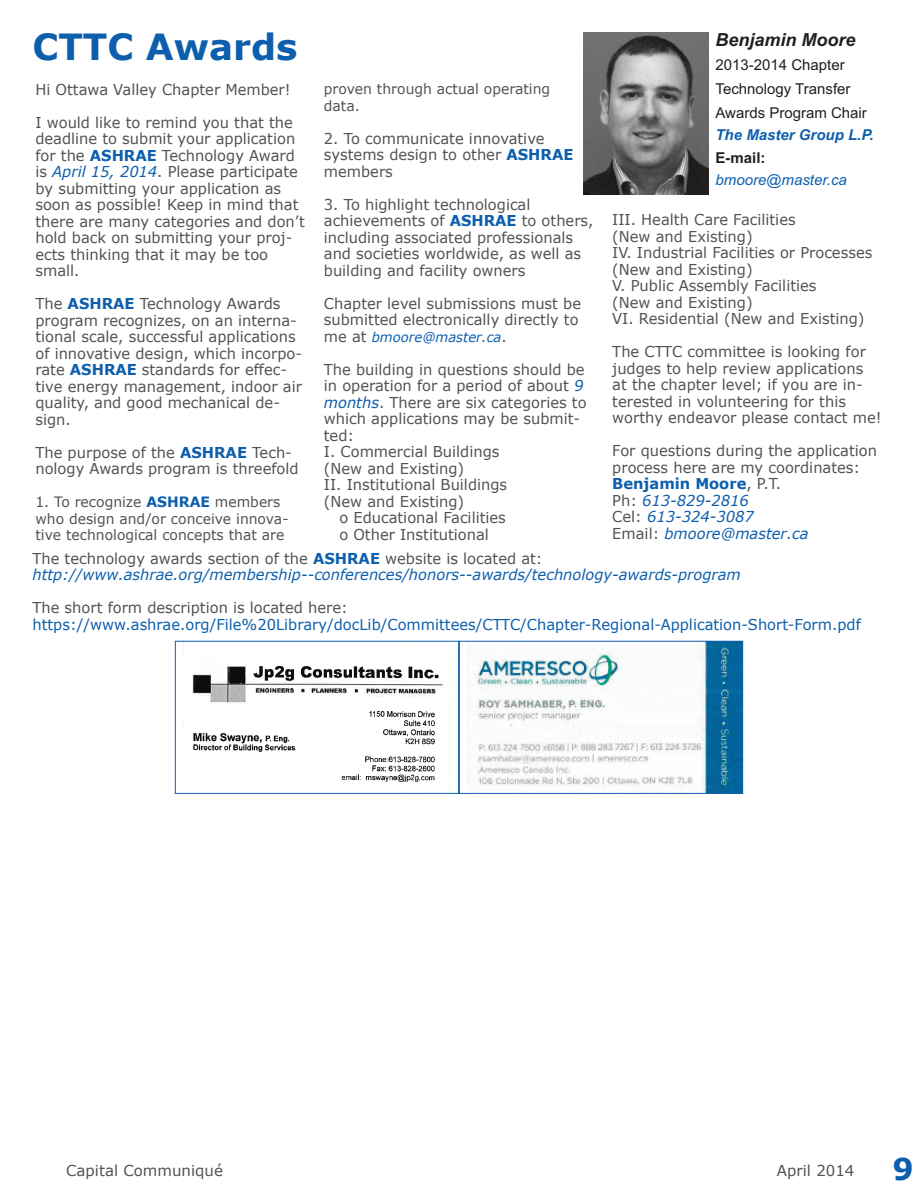
<style>
.page{position:relative;width:918px;height:1188px;background:#fff}
.page>*{position:absolute;margin:0;border:0;box-sizing:border-box;transform-origin:0 0}
.t1{font:700 36px "Verdana";color:#0d5fad}
.t2{font:700 30px "Verdana";color:#0d5fad}
.t3{font:italic 700 18px "Arial";color:#231f20}
.t4{font:15px/16.5px "Verdana";color:#505450}
.t5{font:italic 15px/16.5px "Verdana";color:#0d5fad}
.t6{font:15px "Verdana";color:#0d5fad}
.t7{font:15px/24px "Arial";color:#231f20}
.t8{font:italic 700 15px "Arial";color:#0d5fad}
.t9{font:italic 15px "Arial";color:#0d5fad}
.t10{font:700 15px "Arial";color:#231f20}
.t11{font:14.25px/16.5px "Verdana";color:#505450}
.t12{font:italic 13.5px "Verdana";color:#0d5fad}
.s1{font-weight:700;color:#0d5fad}
.s2{font-style:italic;color:#0d5fad}
.s3{font-style:normal;font-size:15px;color:#505450}
.s4{font-style:normal;color:#505450}
.s5{font-weight:700;font-style:normal}
</style>
<div class="page">
<img style="left:183px;top:643px;width:261px;height:139px">
<div style="left:175px;top:641px;width:284px;height:153px;border:1px solid #0d5fad"></div>
<img style="left:468px;top:643px;width:273px;height:149px">
<div style="left:459px;top:641px;width:284px;height:153px;border:1px solid #0d5fad"></div>
<img style="left:583px;top:32px;width:125px;height:162px">
<h1 class="t1" style="left:32px;top:24px;width:267px">CTTC Awards</h1>
<p class="t4" style="left:35px;top:80px;width:257px">Hi Ottawa Valley Chapter Member!</p>
<p class="t4" style="left:35px;top:113px;width:271px">I would like to remind you that the deadline to submit your application for the <span class="s1">ASHRAE</span> Technology Award is <span class="s2">April 15, 2014</span>. Please participate by submitting your application as soon as possible! Keep in mind that there are many categories and don’t hold back on submitting your proj&shy;ects thinking that it may be too small.</p>
<p class="t4" style="left:35px;top:295px;width:268px">The <span class="s1">ASHRAE</span> Technology Awards program recognizes, on an interna&shy;tional scale, successful applications of innovative design, which incorpo&shy;rate <span class="s1">ASHRAE</span> standards for effec&shy;tive energy management, indoor air quality, and good mechanical de&shy;sign.</p>
<p class="t4" style="left:35px;top:443px;width:265px">The purpose of the <span class="s1">ASHRAE</span> Tech&shy;nology Awards program is threefold</p>
<p class="t11" style="left:35px;top:493px;width:255px">1. To recognize <span class="s1">ASHRAE</span> members who design and/or conceive innova&shy;tive technological concepts that are</p>
<p class="t3" style="left:716px;top:29px;width:142px">Benjamin Moore</p>
<p class="t7" style="left:716px;top:52px;width:153px">2013-2014 Chapter<br>Technology Transfer<br>Awards Program Chair</p>
<p class="t8" style="left:716px;top:126px;width:160px">The Master Group L.P.</p>
<p class="t10" style="left:716px;top:149px;width:52px">E-mail:</p>
<p class="t9" style="left:716px;top:171px;width:133px">bmoore@master.ca</p>
<p class="t11" style="left:324px;top:80px;width:228px">proven through actual operating data.</p>
<p class="t4" style="left:324px;top:129px;width:251px">2. To communicate innovative systems design to other <span class="s1">ASHRAE </span>members</p>
<p class="t4" style="left:324px;top:195px;width:271px">3. To highlight technological achievements of <span class="s1">ASHRAE</span> to others, including associated professionals and societies worldwide, as well as building and facility owners</p>
<p class="t4" style="left:324px;top:294px;width:259px">Chapter level submissions must be submitted electronically directly to</p>
<p class="t12" style="left:324px;top:328px;width:184px"><span class="s3">me at</span> bmoore@master.ca<span class="s3">.</span></p>
<p class="t4" style="left:324px;top:360px;width:262px">The building in questions should be</p>
<p class="t4" style="left:324px;top:377px;width:261px">in operation for a period of about <span class="s2">9</span></p>
<p class="t4" style="left:324px;top:393px;width:264px"><span class="s2">months</span>. There are six categories to</p>
<p class="t4" style="left:324px;top:410px;width:258px">which applications may be submit-</p>
<p class="t4" style="left:324px;top:426px;width:32px">ted:</p>
<p class="t4" style="left:324px;top:443px;width:177px">I. Commercial Buildings</p>
<p class="t4" style="left:324px;top:459px;width:142px">(New and Existing)</p>
<p class="t4" style="left:324px;top:476px;width:185px">II. Institutional Buildings</p>
<p class="t4" style="left:324px;top:492px;width:142px">(New and Existing)</p>
<p class="t4" style="left:339px;top:509px;width:168px">o Educational Facilities</p>
<p class="t4" style="left:339px;top:525px;width:151px">o Other Institutional</p>
<p class="t4" style="left:612px;top:211px;width:262px">III. Health Care Facilities<br>(New and Existing)<br>IV. Industrial Facilities or Processes (New and Existing)<br>V. Public Assembly Facilities<br>(New and Existing)<br>VI. Residential (New and Existing)</p>
<p class="t4" style="left:612px;top:343px;width:271px">The CTTC committee is looking for judges to help review applications at the chapter level; if you are in&shy;terested in volunteering for this worthy endeavor please contact me!</p>
<p class="t4" style="left:612px;top:442px;width:266px">For questions during the application process here are my coordinates:<br><span class="s1">Benjamin Moore</span>, P.T.<br>Ph: <span class="s2">613-829-2816<br></span>Cel: <span class="s2">613-324-3087<br></span>Email: <span class="s2">bmoore@master.ca</span></p>
<p class="t5" style="left:32px;top:549px;width:710px"><span class="s4">The technology awards section of the</span> <span class="s5">ASHRAE</span> <span class="s4">website is located at: </span>http://www.ashrae.org/membership--conferences/honors--awards/technology-awards-program</p>
<p class="t4" style="left:32px;top:599px;width:317px">The short form description is located here:</p>
<p class="t6" style="left:32px;top:615px;width:830px">https://www.ashrae.org/File%20Library/docLib/Committees/CTTC/Chapter-Regional-Application-Short-Form.pdf</p>
<p class="t4" style="left:66px;top:1162px;width:158px">Capital Communiqué</p>
<p class="t4" style="left:777px;top:1162px;width:79px">April 2014</p>
<h2 class="t2" style="left:892px;top:1150px;width:23px">9</h2>
</div>
